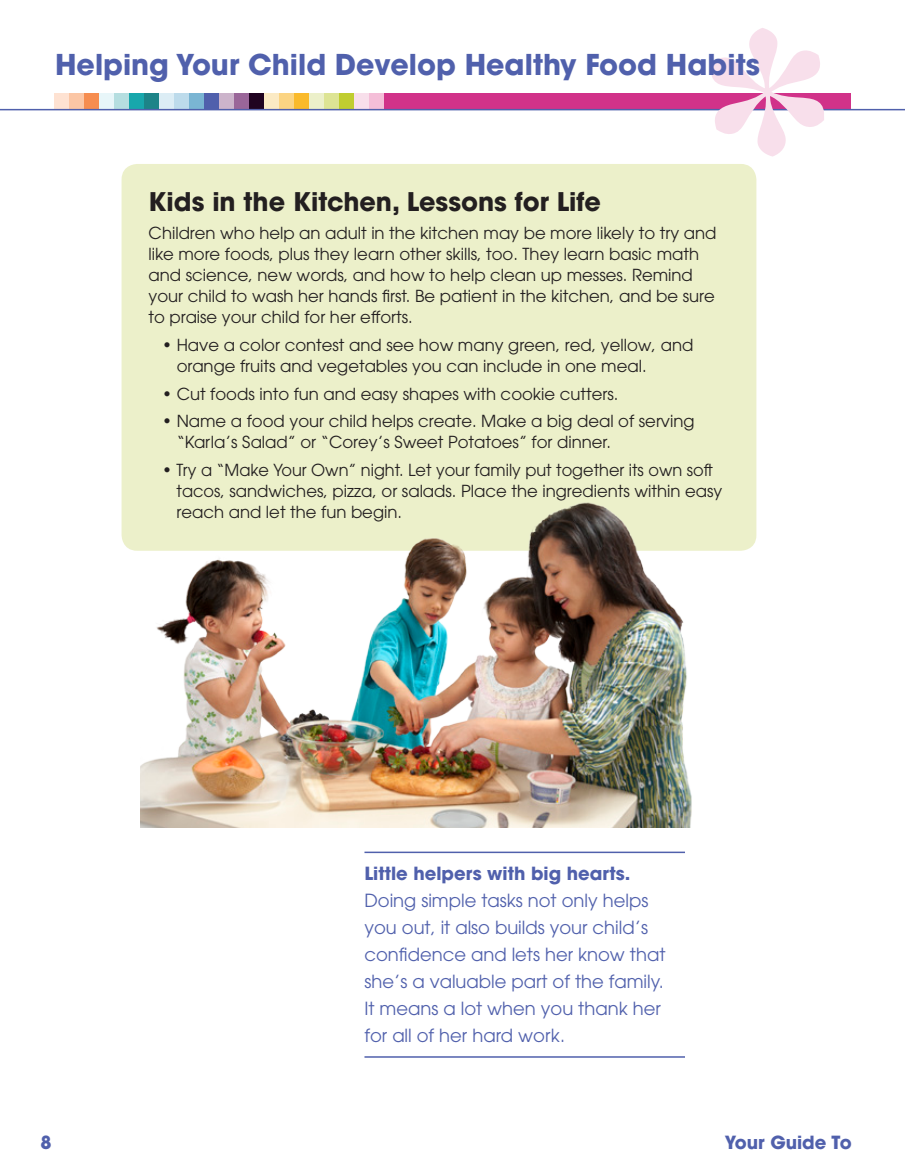
<style>
.page{position:relative;width:905px;height:1175px;background:#fff}
.page>*{position:absolute;margin:0;border:0;box-sizing:border-box;transform-origin:0 0}
.t1{font:700 28.5px "ITC Avant Garde Pro";color:#5060ac}
.t2{font:700 25.5px "ITC Avant Garde Pro";color:#231f20}
.t3{font:18px/27px "ITC Avant Garde Pro";color:#5060ac}
.t4{font:700 18px "ITC Avant Garde Pro";color:#5060ac}
.t5{font:16.5px/21px "ITC Avant Garde Pro";color:#231f20}
.s1{font-weight:700}
</style>
<div class="page">
<div style="left:384px;top:93px;width:466px;height:17px;background:#d13289"></div>
<div style="left:55px;top:93px;width:15px;height:17px;background:#fee2d2"></div>
<div style="left:70px;top:93px;width:15px;height:17px;background:#fbc6a5"></div>
<div style="left:85px;top:93px;width:15px;height:17px;background:#f68d50"></div>
<div style="left:100px;top:93px;width:15px;height:17px;background:#e8f6f9"></div>
<div style="left:115px;top:93px;width:15px;height:17px;background:#b5dee0"></div>
<div style="left:130px;top:93px;width:15px;height:17px;background:#18a7ac"></div>
<div style="left:145px;top:93px;width:15px;height:17px;background:#1d8488"></div>
<div style="left:160px;top:93px;width:15px;height:17px;background:#dcedf5"></div>
<div style="left:175px;top:93px;width:15px;height:17px;background:#bddbeb"></div>
<div style="left:190px;top:93px;width:15px;height:17px;background:#7ab5d3"></div>
<div style="left:205px;top:93px;width:15px;height:17px;background:#5060ac"></div>
<div style="left:220px;top:93px;width:15px;height:17px;background:#ccb4cb"></div>
<div style="left:235px;top:93px;width:15px;height:17px;background:#9a6699"></div>
<div style="left:250px;top:93px;width:15px;height:17px;background:#200321"></div>
<div style="left:265px;top:93px;width:15px;height:17px;background:#fbeac4"></div>
<div style="left:280px;top:93px;width:15px;height:17px;background:#fbd483"></div>
<div style="left:295px;top:93px;width:15px;height:17px;background:#faba2b"></div>
<div style="left:310px;top:93px;width:15px;height:17px;background:#ecf0ca"></div>
<div style="left:325px;top:93px;width:15px;height:17px;background:#dde494"></div>
<div style="left:340px;top:93px;width:15px;height:17px;background:#c0cd30"></div>
<div style="left:355px;top:93px;width:15px;height:17px;background:#f8dfeb"></div>
<div style="left:370px;top:93px;width:15px;height:17px;background:#f4bed8"></div>
<hr style="left:0;top:109px;width:904px;height:1px;background:#5060ac">
<div style="left:122px;top:164px;width:634px;height:387px;background:#ecf0ca;border-radius:16px"></div>
<hr style="left:364px;top:851px;width:321px;height:2px;background:#5060ac">
<hr style="left:364px;top:1056px;width:321px;height:1px;background:#5060ac">
<img style="left:141px;top:502px;width:595px;height:325px">
<svg style="left:707px;top:108px;width:120px;height:3px"></svg>
<h2 class="t1" style="left:55px;top:46px;width:706px">Helping Your Child Develop Healthy Food Habits</h2>
<p class="t2" style="left:148px;top:185px;width:454px">Kids in the Kitchen, Lessons for Life</p>
<p class="t5" style="left:148px;top:222px;width:569px">Children who help an adult in the kitchen may be more likely to try and like more foods, plus they learn other skills, too. They learn basic math and science, new words, and how to help clean up messes. Remind your child to wash her hands first. Be patient in the kitchen, and be sure to praise your child for her efforts.</p>
<p class="t5" style="left:177px;top:334px;width:518px;text-indent:-15px">• Have a color contest and see how many green, red, yellow, and orange fruits and vegetables you can include in one meal.</p>
<p class="t5" style="left:162px;top:383px;width:458px">• Cut foods into fun and easy shapes with cookie cutters.</p>
<p class="t5" style="left:177px;top:411px;width:519px;text-indent:-15px">• Name a food your child helps create. Make a big deal of serving “Karla’s Salad” or “Corey’s Sweet Potatoes” for dinner.</p>
<p class="t5" style="left:176px;top:459px;width:547px;text-indent:-14px">• Try a “Make Your Own” night. Let your family put together its own soft tacos, sandwiches, pizza, or salads. Place the ingredients within easy reach and let the fun begin.</p>
<p class="t3" style="left:364px;top:859px;width:302px"><span class="s1">Little helpers with big hearts.<br></span>Doing simple tasks not only helps you out, it also builds your child’s confidence and lets her know that she’s a valuable part of the family.<br>It means a lot when you thank her for all of her hard work.</p>
<p class="t4" style="left:40px;top:1130px;width:13px">8</p>
<p class="t4" style="left:724px;top:1130px;width:128px">Your Guide To</p>
</div>
